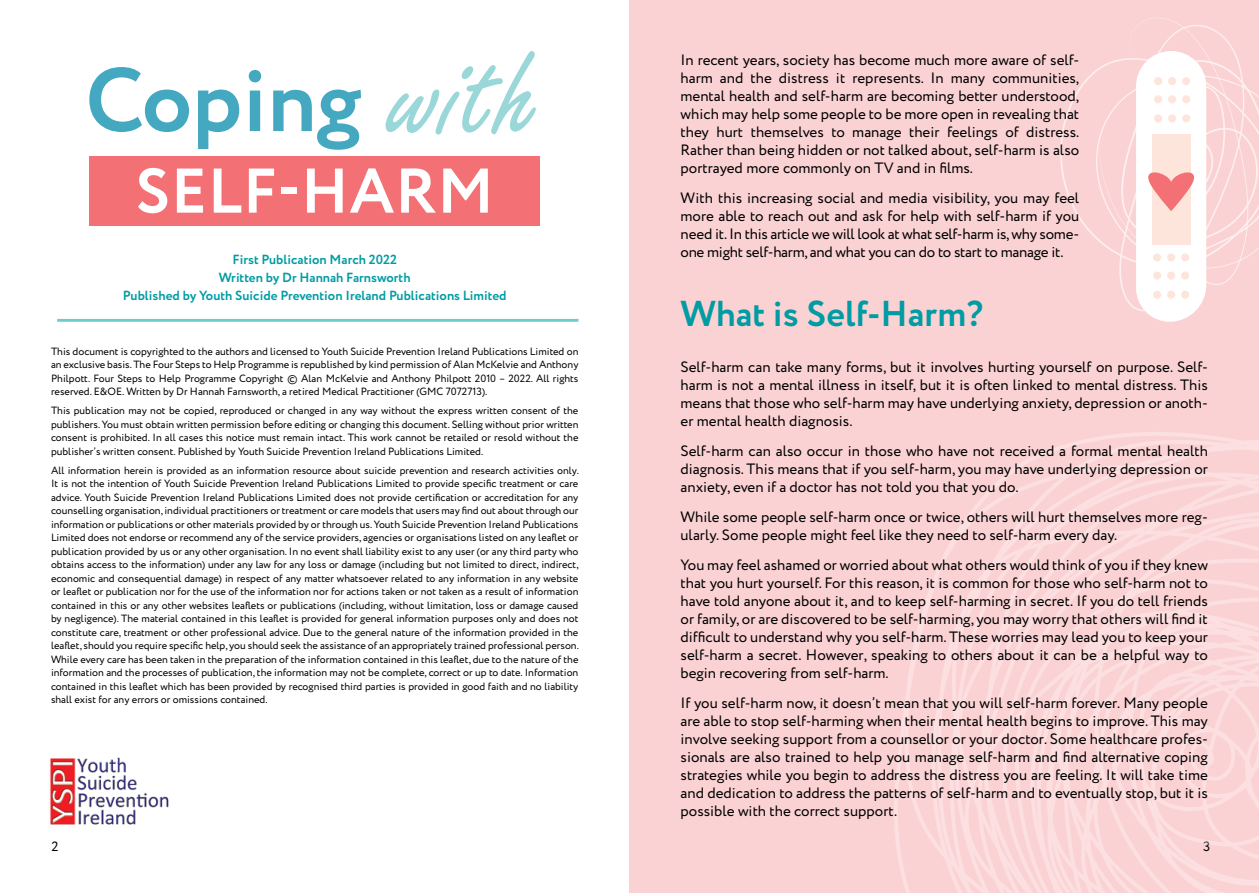
<style>
.page{position:relative;width:1259px;height:893px;background:#fff}
.page>*{position:absolute;margin:0;border:0;box-sizing:border-box;transform-origin:0 0}
.t1{font:700 90px "Circe";color:#44a8c0}
.t2{font:700 63px "Circe";letter-spacing:.01em;color:#fff}
.t3{font:700 36px "Circe";color:#009ca4}
.t4{font:15px/18px "Circe";color:#000;text-align:justify}
.t5{font:13.5px "Circe";color:#000}
.t6{font:700 13.2px/18px "Circe";color:#009ca4;text-align:center}
.t7{font:10.5px/13.5px "Circe";color:#000;text-align:justify}
.s1{font-family:"Freestyle Script";font-weight:400;font-size:139.5px;color:#9ad7d9}
</style>
<div class="page">
<div style="left:629px;top:0;width:630px;height:893px;background:#fbd2d4"></div>
<svg style="left:1060px;top:18px;width:199px;height:291px"></svg>
<svg style="left:894px;top:432px;width:321px;height:447px"></svg>
<svg style="left:903px;top:437px;width:356px;height:456px"></svg>
<img style="left:50px;top:757px;width:119px;height:68px">
<hr style="left:57px;top:319px;width:521px;height:3px;background:#6bcad2">
<div style="left:89px;top:156px;width:450px;height:69px;background:#f37174"></div>
<svg style="left:1136px;top:51px;width:70px;height:271px;background:#fdeeec"></svg>
<h1 class="t1" style="left:85px;top:40px;width:455px">Coping <span class="s1">with</span></h1>
<h2 class="t2" style="left:135px;top:149px;width:360px">SELF-HARM</h2>
<p class="t6" style="left:123px;top:251px;width:385px">First Publication March 2022<br>Written by Dr Hannah Farnsworth<br>Published by Youth Suicide Prevention Ireland Publications Limited</p>
<p class="t7" style="left:51px;top:345px;width:529px">This document is copyrighted to the authors and licensed to Youth Suicide Prevention Ireland Publications Limited on an exclusive basis. The Four Steps to Help Programme is republished by kind permission of Alan McKelvie and Anthony Philpott. Four Steps to Help Programme Copyright © Alan McKelvie and Anthony Philpott 2010 – 2022. All rights reserved. E&amp;OE. Written by Dr Hannah Farnsworth, a retired Medical Practitioner (GMC 7072713).</p>
<p class="t7" style="left:51px;top:404px;width:529px">This publication may not be copied, reproduced or changed in any way without the express written consent of the publishers. You must obtain written permission before editing or changing this document. Selling without prior written consent is prohibited. In all cases this notice must remain intact. This work cannot be retailed or resold without the publisher’s written consent. Published by Youth Suicide Prevention Ireland Publications Limited.</p>
<p class="t7" style="left:51px;top:464px;width:529px">All information herein is provided as an information resource about suicide prevention and research activities only.<br>It is not the intention of Youth Suicide Prevention Ireland Publications Limited to provide specific treatment or care advice. Youth Suicide Prevention Ireland Publications Limited does not provide certification or accreditation for any counselling organisation, individual practitioners or treatment or care models that users may find out about through our information or publications or other materials provided by or through us. Youth Suicide Prevention Ireland Publications Limited does not endorse or recommend any of the service providers, agencies or organisations listed on any leaflet or publication provided by us or any other organisation. In no event shall liability exist to any user (or any third party who obtains access to the information) under any law for any loss or damage (including but not limited to direct, indirect, economic and consequential damage) in respect of any matter whatsoever related to any information in any website or leaflet or publication nor for the use of the information nor for actions taken or not taken as a result of information contained in this or any other websites leaflets or publications (including, without limitation, loss or damage caused by negligence). The material contained in this leaflet is provided for general information purposes only and does not constitute care, treatment or other professional advice. Due to the general nature of the information provided in the leaflet, should you require specific help, you should seek the assistance of an appropriately trained professional person.<br>While every care has been taken in the preparation of the information contained in this leaflet, due to the nature of the information and the processes of publication, the information may not be complete, correct or up to date. Information contained in this leaflet which has been provided by recognised third parties is provided in good faith and no liability shall exist for any errors or omissions contained.</p>
<p class="t4" style="left:680px;top:52px;width:400px">In recent years, society has become much more aware of self&shy;harm and the distress it represents. In many communities, mental health and self-harm are becoming better understood, which may help some people to be more open in revealing that they hurt themselves to manage their feelings of distress.<br>Rather than being hidden or not talked about, self-harm is also portrayed more commonly on TV and in films.</p>
<p class="t4" style="left:680px;top:190px;width:400px">With this increasing social and media visibility, you may feel more able to reach out and ask for help with self-harm if you need it. In this article we will look at what self-harm is, why some&shy;one might self-harm, and what you can do to start to manage it.</p>
<h3 class="t3" style="left:680px;top:289px;width:304px">What is Self-Harm?</h3>
<p class="t4" style="left:680px;top:358px;width:529px">Self-harm can take many forms, but it involves hurting yourself on purpose. Self&shy;harm is not a mental illness in itself, but it is often linked to mental distress. This means that those who self-harm may have underlying anxiety, depression or anoth&shy;er mental health diagnosis.</p>
<h3 class="t4" style="left:680px;top:442px;width:529px">Self-harm can also occur in those who have not received a formal mental health diagnosis. This means that if you self-harm, you may have underlying depression or anxiety, even if a doctor has not told you that you do.</h3>
<h3 class="t4" style="left:680px;top:508px;width:529px">While some people self-harm once or twice, others will hurt themselves more reg&shy;ularly. Some people might feel like they need to self-harm every day.</h3>
<p class="t4" style="left:680px;top:556px;width:529px">You may feel ashamed or worried about what others would think of you if they knew that you hurt yourself. For this reason, it is common for those who self-harm not to have told anyone about it, and to keep self-harming in secret. If you do tell friends or family, or are discovered to be self-harming, you may worry that others will find it difficult to understand why you self-harm. These worries may lead you to keep your self-harm a secret. However, speaking to others about it can be a helpful way to begin recovering from self-harm.</p>
<p class="t4" style="left:680px;top:694px;width:529px">If you self-harm now, it doesn’t mean that you will self-harm forever. Many people are able to stop self-harming when their mental health begins to improve. This may involve seeking support from a counsellor or your doctor. Some healthcare profes&shy;sionals are also trained to help you manage self-harm and find alternative coping strategies while you begin to address the distress you are feeling. It will take time and dedication to address the patterns of self-harm and to eventually stop, but it is possible with the correct support.</p>
<p class="t5" style="left:51px;top:838px;width:9px">2</p>
<p class="t5" style="left:1203px;top:838px;width:9px">3</p>
</div>
